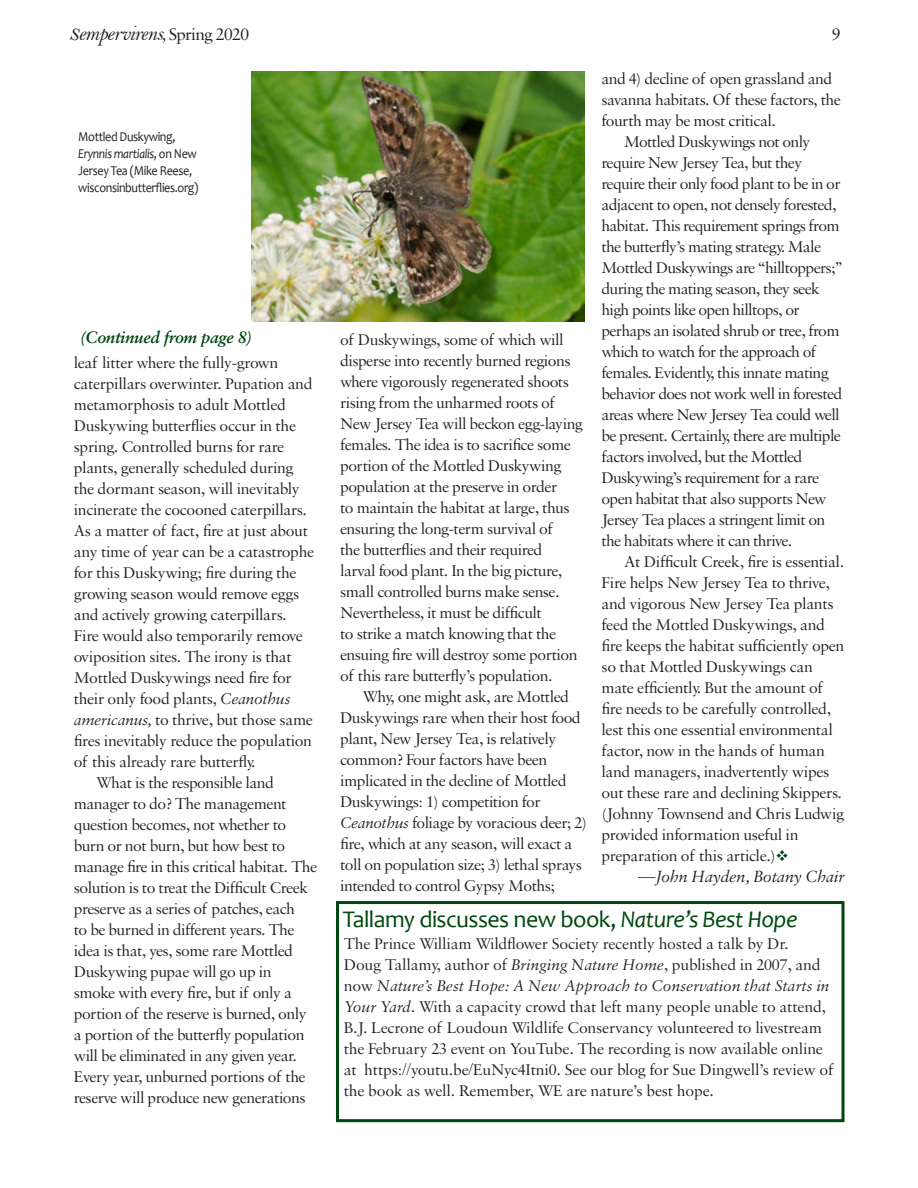
<style>
.page{position:relative;width:918px;height:1188px;background:#fff}
.page>*{position:absolute;margin:0;border:0;box-sizing:border-box;transform-origin:0 0}
.hed-2{font:24px "Candara";letter-spacing:-.025em;color:#004710}
.flag-subtitle{font:21px "Bell MT Italic";letter-spacing:-.035em;color:#231f20}
.flag-subtitle-2{font:18px "Sabon MT Std";color:#231f20}
.body-indent{font:italic 17.25px "Sabon MT Std";letter-spacing:-.02em;color:#231f20}
.body-indent-2{font:16.5px/21px "Sabon MT Std";letter-spacing:-.03em;color:#231f20}
.t1{font:16.5px/21px "Sabon MT Std";letter-spacing:-.01em;color:#222}
.Jump_line{font:italic 700 16.5px "Sabon LT Std";letter-spacing:-.02em;color:#004710}
.t2{font:13.5px/17.2px "Candara";letter-spacing:-.03em;color:#231f20;scale:.9 1}
.s1{font-size:18px}
.s2{font-family:"Sabon MT Std";font-size:18px}
.s3{font-style:italic}
.s4{color:#004710}
.s5{color:#231f20}
</style>
<div class="page">
<div style="left:336px;top:901px;width:508px;height:221px;border:3px solid #004710"></div>
<img style="left:251px;top:72px;width:333px;height:250px">
<p class="flag-subtitle" style="left:69px;top:21px;width:181px"><span class="s1">S</span>empervirens<span class="s1">,</span> <span class="s2">Spring 2020</span></p>
<p class="flag-subtitle-2" style="left:832px;top:24px;width:10px">9</p>
<p class="t2" style="left:78px;top:128px;width:135px">Mottled Duskywing,<br><span class="s3">Erynnis martialis</span>, on New<br>Jersey Tea (Mike Reese, wisconsinbutterflies.org)</p>
<p class="Jump_line" style="left:80px;top:327px;width:173px">(Continued from page 8)</p>
<p class="body-indent-2" style="left:74px;top:352px;width:242px">leaf litter where the fully-grown caterpillars overwinter. Pupation and metamorphosis to adult Mottled Duskywing butterflies occur in the spring. Controlled burns for rare plants, generally scheduled during the dormant season, will inevitably incinerate the cocooned caterpillars.<br>As a matter of fact, fire at just about any time of year can be a catastrophe for this Duskywing; fire during the growing season would remove eggs and actively growing caterpillars.<br>Fire would also temporarily remove oviposition sites. The irony is that Mottled Duskywings need fire for their only food plants, <span class="s3">Ceanothus americanus,</span> to thrive, but those same fires inevitably reduce the population of this already rare butterfly.</p>
<p class="body-indent-2" style="left:74px;top:772px;width:245px;text-indent:22px">What is the responsible land manager to do? The management question becomes, not whether to burn or not burn, but how best to manage fire in this critical habitat. The solution is to treat the Difficult Creek preserve as a series of patches, each<br>to be burned in different years. The idea is that, yes, some rare Mottled Duskywing pupae will go up in smoke with every fire, but if only a portion of the reserve is burned, only a portion of the butterfly population will be eliminated in any given year.<br>Every year, unburned portions of the reserve will produce new generations</p>
<p class="body-indent-2" style="left:340px;top:329px;width:244px">of Duskywings, some of which will disperse into recently burned regions where vigorously regenerated shoots rising from the unharmed roots of New Jersey Tea will beckon egg-laying females. The idea is to sacrifice some portion of the Mottled Duskywing population at the preserve in order<br>to maintain the habitat at large, thus ensuring the long-term survival of<br>the butterflies and their required<br>larval food plant. In the big picture, small controlled burns make sense.<br>Nevertheless, it must be difficult<br>to strike a match knowing that the ensuing fire will destroy some portion of this rare butterfly’s population.</p>
<p class="body-indent-2" style="left:340px;top:686px;width:249px;text-indent:22px">Why, one might ask, are Mottled Duskywings rare when their host food plant, New Jersey Tea, is relatively common? Four factors have been implicated in the decline of Mottled Duskywings: 1) competition for <span class="s3">Ceanothus</span> foliage by voracious deer; 2) fire, which at any season, will exact a toll on population size; 3) lethal sprays intended to control Gypsy Moths;</p>
<p class="body-indent-2" style="left:602px;top:68px;width:241px">and 4) decline of open grassland and savanna habitats. Of these factors, the fourth may be most critical.</p>
<p class="body-indent-2" style="left:602px;top:131px;width:243px;text-indent:22px">Mottled Duskywings not only require New Jersey Tea, but they require their only food plant to be in or adjacent to open, not densely forested, habitat. This requirement springs from the butterfly’s mating strategy. Male Mottled Duskywings are “hilltoppers;” during the mating season, they seek high points like open hilltops, or perhaps an isolated shrub or tree, from which to watch for the approach of females. Evidently, this innate mating behavior does not work well in forested areas where New Jersey Tea could well be present. Certainly, there are multiple factors involved, but the Mottled Duskywing’s requirement for a rare open habitat that also supports New Jersey Tea places a stringent limit on the habitats where it can thrive.</p>
<p class="body-indent-2" style="left:602px;top:551px;width:244px;text-indent:22px">At Difficult Creek, fire is essential.<br>Fire helps New Jersey Tea to thrive, and vigorous New Jersey Tea plants feed the Mottled Duskywings, and fire keeps the habitat sufficiently open so that Mottled Duskywings can mate efficiently. But the amount of fire needs to be carefully controlled, lest this one essential environmental factor, now in the hands of human land managers, inadvertently wipes out these rare and declining Skippers.</p>
<p class="body-indent-2" style="left:602px;top:803px;width:244px">(Johnny Townsend and Chris Ludwig provided information useful in preparation of this article.)<span class="s4">❖</span></p>
<p class="body-indent" style="left:638px;top:866px;width:208px">—John Hayden, Botany Chair</p>
<p class="hed-2" style="left:343px;top:904px;width:456px">Tallamy discusses new book, <span class="s3">Nature’s Best Hope</span></p>
<p class="t1" style="left:344px;top:933px;width:491px">The Prince William Wildflower Society recently hosted a talk by Dr.<br>Doug Tallamy, author of <span class="s3">Bringing Nature Home</span>, published in 2007, and now <span class="s3">Nature’s Best Hope: A New Approach to Conservation that Starts in Your Yard</span>. With a capacity crowd that left many people unable to attend, B.J. Lecrone of Loudoun Wildlife Conservancy volunteered to livestream the February 23 event on YouTube. The recording is now available online <span class="s5">at https://youtu.be/EuNyc4Itni0. See our blog for Sue Dingwell’s review of the book as well. Remember, WE are nature’s best hope.</span></p>
</div>
